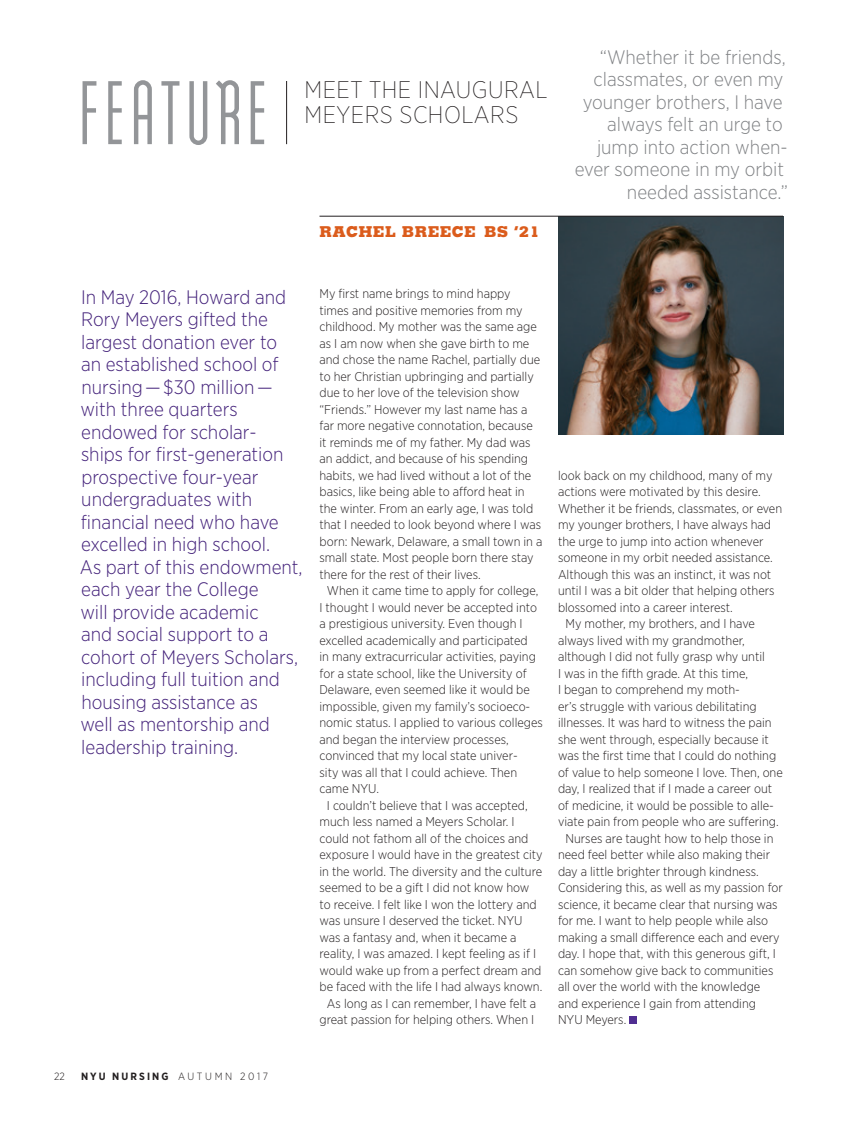
<style>
.page{position:relative;width:864px;height:1134px;background:#fff}
.page>*{position:absolute;margin:0;border:0;box-sizing:border-box;transform-origin:0 0}
.t1{font:108px "Modula";letter-spacing:.03em;color:#939598}
.t2{font:200 24px/25.5px "Gotham Narrow";letter-spacing:.02em;color:#231f20}
.t3{font:300 19.5px/22.5px "Gotham Narrow";color:#43217a}
.t4{font:300 19.5px/22.5px "Gotham Narrow";color:#808285;text-align:right}
.t5{font:800 15px "Memphis";letter-spacing:.03em;color:#db5c1c}
.t6{font:300 12.75px "Gotham Narrow";color:#231f20}
.t7{font:700 10.5px "Gotham Narrow";letter-spacing:.2em;color:#231f20}
.t8{font:300 10.5px "Gotham Narrow";color:#231f20}
.s1{font-weight:300}
</style>
<div class="page">
<img style="left:558px;top:217px;width:225px;height:218px">
<hr style="left:320px;top:216px;width:463px;height:1px;background:#231f20">
<hr style="left:286px;top:81px;width:1px;height:63px;background:#231f20">
<div style="left:629px;top:1017px;width:8px;height:7px;background:#502e92"></div>
<h1 class="t1" style="left:78px;top:67px;width:192px">FEATURE</h1>
<h2 class="t2" style="left:305px;top:76px;width:244px">MEET THE INAUGURAL<br>MEYERS SCHOLARS</h2>
<p class="t5" style="left:320px;top:222px;width:222px">RACHEL BREECE BS ’21</p>
<h3 class="t4" style="left:575px;top:45px;width:215px">“Whether it be friends, classmates, or even my younger brothers, I have always felt an urge to jump into action when&shy;ever someone in my orbit needed assistance.”</h3>
<p class="t3" style="left:80px;top:285px;width:224px">In May 2016, Howard and<br>Rory Meyers gifted the largest donation ever to<br>an established school of nursing — $30 million — with three quarters endowed for scholar-<br>ships for first-generation prospective four-year undergraduates with financial need who have excelled in high school.<br>As part of this endowment, each year the College<br>will provide academic<br>and social support to a cohort of Meyers Scholars, including full tuition and housing assistance as<br>well as mentorship and leadership training.</p>
<p class="t6" style="left:320px;top:286px;width:193px">My first name brings to mind happy</p>
<p class="t6" style="left:320px;top:302px;width:205px">times and positive memories from my</p>
<p class="t6" style="left:320px;top:319px;width:219px">childhood. My mother was the same age</p>
<p class="t6" style="left:320px;top:335px;width:211px">as I am now when she gave birth to me</p>
<p class="t6" style="left:320px;top:352px;width:222px">and chose the name Rachel, partially due</p>
<p class="t6" style="left:320px;top:368px;width:216px">to her Christian upbringing and partially</p>
<p class="t6" style="left:320px;top:385px;width:202px">due to her love of the television show</p>
<p class="t6" style="left:320px;top:401px;width:209px">“Friends.” However my last name has a</p>
<p class="t6" style="left:320px;top:418px;width:215px">far more negative connotation, because</p>
<p class="t6" style="left:320px;top:434px;width:213px">it reminds me of my father. My dad was</p>
<p class="t6" style="left:320px;top:451px;width:210px">an addict, and because of his spending</p>
<p class="t6" style="left:320px;top:467px;width:213px">habits, we had lived without a lot of the</p>
<p class="t6" style="left:320px;top:484px;width:207px">basics, like being able to afford heat in</p>
<p class="t6" style="left:320px;top:500px;width:215px">the winter. From an early age, I was told</p>
<p class="t6" style="left:320px;top:517px;width:223px">that I needed to look beyond where I was</p>
<p class="t6" style="left:320px;top:533px;width:224px">born: Newark, Delaware, a small town in a</p>
<p class="t6" style="left:320px;top:550px;width:216px">small state. Most people born there stay</p>
<p class="t6" style="left:320px;top:566px;width:163px">there for the rest of their lives.</p>
<p class="t6" style="left:327px;top:583px;width:213px">When it came time to apply for college,</p>
<p class="t6" style="left:320px;top:599px;width:219px">I thought I would never be accepted into</p>
<p class="t6" style="left:320px;top:616px;width:205px">a prestigious university. Even though I</p>
<p class="t6" style="left:320px;top:632px;width:210px">excelled academically and participated</p>
<p class="t6" style="left:320px;top:649px;width:218px">in many extracurricular activities, paying</p>
<p class="t6" style="left:320px;top:665px;width:209px">for a state school, like the University of</p>
<p class="t6" style="left:320px;top:682px;width:212px">Delaware, even seemed like it would be</p>
<p class="t6" style="left:320px;top:698px;width:212px">impossible, given my family’s socioeco-</p>
<p class="t6" style="left:320px;top:715px;width:225px">nomic status. I applied to various colleges</p>
<p class="t6" style="left:320px;top:731px;width:191px">and began the interview processes,</p>
<p class="t6" style="left:320px;top:748px;width:200px">convinced that my local state univer-</p>
<p class="t6" style="left:320px;top:764px;width:199px">sity was all that I could achieve. Then</p>
<p class="t6" style="left:320px;top:781px;width:61px">came NYU.</p>
<p class="t6" style="left:327px;top:797px;width:202px">I couldn’t believe that I was accepted,</p>
<p class="t6" style="left:320px;top:814px;width:197px">much less named a Meyers Scholar. I</p>
<p class="t6" style="left:320px;top:830px;width:210px">could not fathom all of the choices and</p>
<p class="t6" style="left:320px;top:847px;width:225px">exposure I would have in the greatest city</p>
<p class="t6" style="left:320px;top:863px;width:224px">in the world. The diversity and the culture</p>
<p class="t6" style="left:320px;top:880px;width:211px">seemed to be a gift I did not know how</p>
<p class="t6" style="left:320px;top:896px;width:219px">to receive. I felt like I won the lottery and</p>
<p class="t6" style="left:320px;top:913px;width:205px">was unsure I deserved the ticket. NYU</p>
<p class="t6" style="left:320px;top:929px;width:199px">was a fantasy and, when it became a</p>
<p class="t6" style="left:320px;top:946px;width:218px">reality, I was amazed. I kept feeling as if I</p>
<p class="t6" style="left:320px;top:962px;width:223px">would wake up from a perfect dream and</p>
<p class="t6" style="left:320px;top:979px;width:224px">be faced with the life I had always known.</p>
<p class="t6" style="left:327px;top:995px;width:211px">As long as I can remember, I have felt a</p>
<p class="t6" style="left:320px;top:1012px;width:216px">great passion for helping others. When I</p>
<p class="t6" style="left:558px;top:467px;width:216px">look back on my childhood, many of my</p>
<p class="t6" style="left:558px;top:484px;width:204px">actions were motivated by this desire.</p>
<p class="t6" style="left:558px;top:500px;width:226px">Whether it be friends, classmates, or even</p>
<p class="t6" style="left:558px;top:517px;width:215px">my younger brothers, I have always had</p>
<p class="t6" style="left:558px;top:533px;width:207px">the urge to jump into action whenever</p>
<p class="t6" style="left:558px;top:550px;width:216px">someone in my orbit needed assistance.</p>
<p class="t6" style="left:558px;top:566px;width:215px">Although this was an instinct, it was not</p>
<p class="t6" style="left:558px;top:583px;width:218px">until I was a bit older that helping others</p>
<p class="t6" style="left:558px;top:599px;width:176px">blossomed into a career interest.</p>
<p class="t6" style="left:565px;top:616px;width:191px">My mother, my brothers, and I have</p>
<p class="t6" style="left:558px;top:632px;width:188px">always lived with my grandmother,</p>
<p class="t6" style="left:558px;top:649px;width:208px">although I did not fully grasp why until</p>
<p class="t6" style="left:558px;top:665px;width:192px">I was in the fifth grade. At this time,</p>
<p class="t6" style="left:558px;top:682px;width:183px">I began to comprehend my moth-</p>
<p class="t6" style="left:558px;top:698px;width:200px">er’s struggle with various debilitating</p>
<p class="t6" style="left:558px;top:715px;width:215px">illnesses. It was hard to witness the pain</p>
<p class="t6" style="left:558px;top:731px;width:212px">she went through, especially because it</p>
<p class="t6" style="left:558px;top:748px;width:220px">was the first time that I could do nothing</p>
<p class="t6" style="left:558px;top:764px;width:226px">of value to help someone I love. Then, one</p>
<p class="t6" style="left:558px;top:781px;width:216px">day, I realized that if I made a career out</p>
<p class="t6" style="left:558px;top:797px;width:217px">of medicine, it would be possible to alle-</p>
<p class="t6" style="left:558px;top:814px;width:222px">viate pain from people who are suffering.</p>
<p class="t6" style="left:565px;top:830px;width:210px">Nurses are taught how to help those in</p>
<p class="t6" style="left:558px;top:847px;width:214px">need feel better while also making their</p>
<p class="t6" style="left:558px;top:863px;width:202px">day a little brighter through kindness.</p>
<p class="t6" style="left:558px;top:880px;width:226px">Considering this, as well as my passion for</p>
<p class="t6" style="left:558px;top:896px;width:221px">science, it became clear that nursing was</p>
<p class="t6" style="left:558px;top:913px;width:212px">for me. I want to help people while also</p>
<p class="t6" style="left:558px;top:929px;width:223px">making a small difference each and every</p>
<p class="t6" style="left:558px;top:946px;width:219px">day. I hope that, with this generous gift, I</p>
<p class="t6" style="left:558px;top:962px;width:217px">can somehow give back to communities</p>
<p class="t6" style="left:558px;top:979px;width:204px">all over the world with the knowledge</p>
<p class="t6" style="left:558px;top:995px;width:200px">and experience I gain from attending</p>
<p class="t6" style="left:558px;top:1012px;width:70px">NYU Meyers.</p>
<p class="t8" style="left:54px;top:1070px;width:12px">22</p>
<p class="t7" style="left:81px;top:1070px;width:189px">NYU NURSING <span class="s1">AUTUMN 2017</span></p>
</div>
